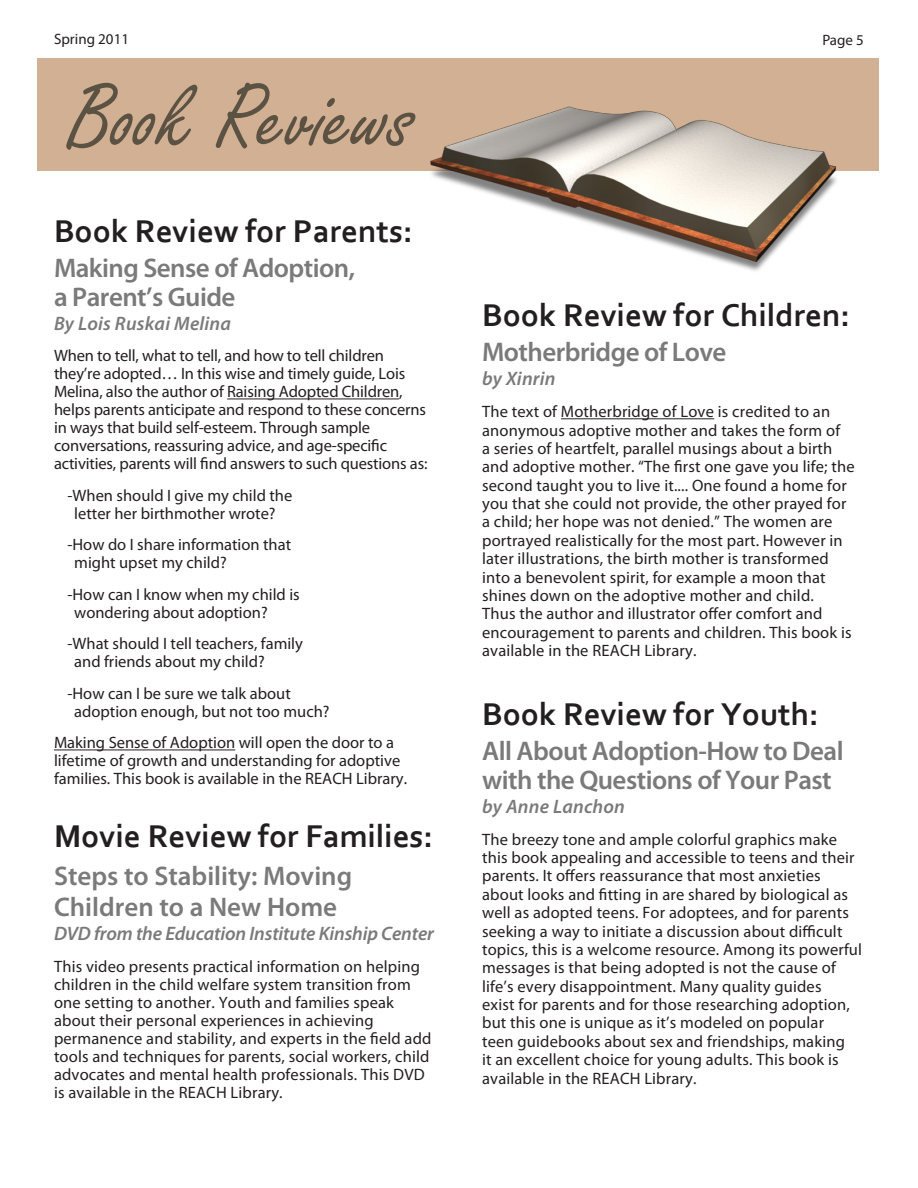
<style>
.page{position:relative;width:918px;height:1188px;background:#fff}
.page>*{position:absolute;margin:0;border:0;box-sizing:border-box;transform-origin:0 0}
.t1{font:97.5px "Freestyle Script";color:#5b5243}
.t2{font:700 33px "Corbel";color:#231f20}
.Normal__Web{font:600 27px/28.5px "Myriad Pro";letter-spacing:-.02em;color:#7b7a7a}
.Normal__Web-2{font:600 27px/31.5px "Myriad Pro";color:#7b7a7a}
.Normal__Web-3{font:italic 600 19.5px "Myriad Pro";letter-spacing:-.01em;color:#7b7a7a}
.Normal__Web-4{font:italic 600 19.5px "Myriad Pro";letter-spacing:.01em;color:#7b7a7a}
.t3{font:16.5px/18.3px "Myriad Pro";letter-spacing:.01em;color:#231f20}
.t4{font:16.5px/18px "Myriad Pro";letter-spacing:-.01em;color:#231f20}
.t5{font:15px "Myriad Pro";color:#231f20}
</style>
<div class="page">
<div style="left:38px;top:59px;width:841px;height:112px;background:#d2b093"></div>
<hr style="left:227px;top:399px;width:172px;height:1px;background:#231f20">
<hr style="left:54px;top:750px;width:181px;height:1px;background:#231f20">
<hr style="left:561px;top:418px;width:153px;height:1px;background:#231f20">
<img style="left:430px;top:106px;width:407px;height:165px">
<p class="t5" style="left:54px;top:30px;width:77px">Spring 2011</p>
<p class="t5" style="left:822px;top:30px;width:43px">Page 5</p>
<p class="t1" style="left:70px;top:65px;width:347px">Book Reviews</p>
<p class="t2" style="left:54px;top:211px;width:360px">Book Review for Parents:</p>
<p class="Normal__Web" style="left:54px;top:253px;width:303px">Making Sense of Adoption, a Parent’s Guide</p>
<p class="Normal__Web-4" style="left:54px;top:311px;width:179px">By Lois Ruskai Melina</p>
<p class="t4" style="left:54px;top:346px;width:375px">When to tell, what to tell, and how to tell children they’re adopted… In this wise and timely guide, Lois Melina, also the author of Raising Adopted Children, helps parents anticipate and respond to these concerns in ways that build self-esteem. Through sample conversations, reassuring advice, and age-specific activities, parents will find answers to such questions as:</p>
<p class="t3" style="left:74px;top:486px;width:220px;text-indent:-7px">-When should I give my child the letter her birthmother wrote?</p>
<p class="t3" style="left:74px;top:535px;width:218px;text-indent:-7px">-How do I share information that might upset my child?</p>
<p class="t3" style="left:74px;top:585px;width:227px;text-indent:-7px">-How can I know when my child is wondering about adoption?</p>
<p class="t3" style="left:74px;top:634px;width:230px;text-indent:-7px">-What should I tell teachers, family and friends about my child?</p>
<p class="t3" style="left:74px;top:684px;width:257px;text-indent:-7px">-How can I be sure we talk about adoption enough, but not too much?</p>
<p class="t3" style="left:54px;top:733px;width:355px">Making Sense of Adoption will open the door to a lifetime of growth and understanding for adoptive families. This book is available in the REACH Library.</p>
<p class="t2" style="left:54px;top:815px;width:381px">Movie Review for Families:</p>
<p class="Normal__Web-2" style="left:54px;top:859px;width:300px">Steps to Stability: Moving<br>Children to a New Home</p>
<p class="Normal__Web-3" style="left:54px;top:921px;width:382px">DVD from the Education Institute Kinship Center</p>
<p class="t3" style="left:54px;top:957px;width:379px">This video presents practical information on helping children in the child welfare system transition from one setting to another. Youth and families speak about their personal experiences in achieving permanence and stability, and experts in the field add tools and techniques for parents, social workers, child advocates and mental health professionals. This DVD is available in the REACH Library.</p>
<p class="t2" style="left:482px;top:295px;width:370px">Book Review for Children:</p>
<p class="Normal__Web" style="left:482px;top:337px;width:246px">Motherbridge of Love</p>
<p class="Normal__Web-4" style="left:482px;top:366px;width:75px">by Xinrin</p>
<p class="t3" style="left:482px;top:402px;width:374px">The text of Motherbridge of Love is credited to an anonymous adoptive mother and takes the form of<br>a series of heartfelt, parallel musings about a birth and adoptive mother. “The first one gave you life; the second taught you to live it.... One found a home for you that she could not provide, the other prayed for a child; her hope was not denied.” The women are portrayed realistically for the most part. However in later illustrations, the birth mother is transformed into a benevolent spirit, for example a moon that shines down on the adoptive mother and child.<br>Thus the author and illustrator offer comfort and encouragement to parents and children. This book is available in the REACH Library.</p>
<p class="t2" style="left:482px;top:694px;width:338px">Book Review for Youth:</p>
<p class="Normal__Web" style="left:482px;top:736px;width:363px">All About Adoption-How to Deal with the Questions of Your Past</p>
<p class="Normal__Web-4" style="left:482px;top:794px;width:144px">by Anne Lanchon</p>
<p class="t3" style="left:482px;top:830px;width:382px">The breezy tone and ample colorful graphics make this book appealing and accessible to teens and their parents. It offers reassurance that most anxieties about looks and fitting in are shared by biological as well as adopted teens. For adoptees, and for parents seeking a way to initiate a discussion about difficult topics, this is a welcome resource. Among its powerful messages is that being adopted is not the cause of life’s every disappointment. Many quality guides<br>exist for parents and for those researching adoption, but this one is unique as it’s modeled on popular<br>teen guidebooks about sex and friendships, making<br>it an excellent choice for young adults. This book is available in the REACH Library.</p>
</div>
